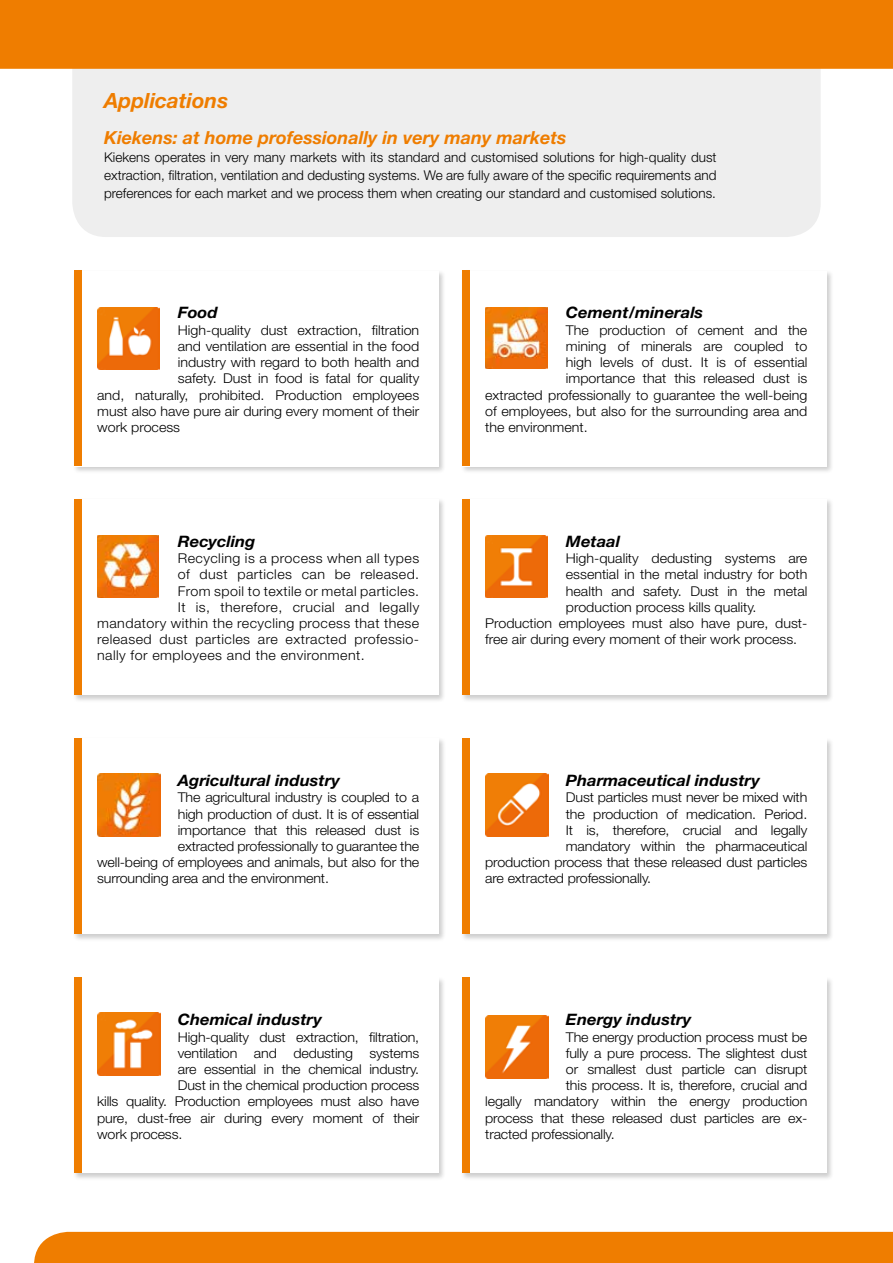
<style>
.page{position:relative;width:893px;height:1263px;background:#fff}
.page>*{position:absolute;margin:0;border:0;box-sizing:border-box;transform-origin:0 0}
.t1{font:italic 700 21px "Helvetica Neue LT Std";color:#ef7d00}
.t2{font:italic 700 18px "Helvetica Neue LT Std";color:#ef7d00}
.t3{font:italic 700 15.75px "Helvetica Neue LT Std";color:#000;scale:1.06 1}
.t4{font:300 13.5px "Helvetica Neue LT Std";letter-spacing:-.01em;color:#000;scale:1.06 1}
.t5{font:300 13.5px/18px "Helvetica Neue LT Std";letter-spacing:-.01em;color:#000;text-align:justify}
.t6{font:300 13.5px "Helvetica Neue LT Std";letter-spacing:.03em;color:#000;scale:1.06 1}
</style>
<div class="page">
<div style="left:72px;top:69px;width:749px;height:168px;background:#eee"></div>
<div style="left:0;top:0;width:893px;height:69px;background:#ef7d00"></div>
<div style="left:34px;top:1231px;width:859px;height:32px;background:#ef7d00"></div>
<div style="left:72px;top:269px;width:374px;height:205px;background:#000;opacity:.2"></div>
<div style="left:74px;top:271px;width:364px;height:195px;background:#fff"></div>
<div style="left:74px;top:271px;width:7px;height:195px;background:#ef7d00"></div>
<img style="left:97px;top:307px;width:63px;height:63px">
<div style="left:72px;top:497px;width:374px;height:206px;background:#000;opacity:.2"></div>
<div style="left:74px;top:499px;width:364px;height:196px;background:#fff"></div>
<div style="left:74px;top:499px;width:7px;height:196px;background:#ef7d00"></div>
<img style="left:97px;top:536px;width:62px;height:61px">
<div style="left:73px;top:737px;width:373px;height:205px;background:#000;opacity:.2"></div>
<div style="left:74px;top:738px;width:364px;height:196px;background:#fff"></div>
<div style="left:74px;top:738px;width:7px;height:196px;background:#ef7d00"></div>
<div style="left:72px;top:976px;width:374px;height:205px;background:#000;opacity:.2"></div>
<div style="left:74px;top:977px;width:364px;height:196px;background:#fff"></div>
<div style="left:74px;top:977px;width:7px;height:196px;background:#ef7d00"></div>
<div style="left:460px;top:269px;width:374px;height:205px;background:#000;opacity:.2"></div>
<div style="left:462px;top:271px;width:364px;height:195px;background:#fff"></div>
<div style="left:462px;top:271px;width:7px;height:195px;background:#ef7d00"></div>
<img style="left:485px;top:307px;width:62px;height:62px">
<div style="left:460px;top:497px;width:374px;height:206px;background:#000;opacity:.2"></div>
<div style="left:462px;top:499px;width:364px;height:196px;background:#fff"></div>
<div style="left:462px;top:499px;width:7px;height:196px;background:#ef7d00"></div>
<img style="left:485px;top:536px;width:62px;height:62px">
<div style="left:460px;top:737px;width:374px;height:205px;background:#000;opacity:.2"></div>
<div style="left:462px;top:738px;width:364px;height:196px;background:#fff"></div>
<div style="left:462px;top:738px;width:7px;height:196px;background:#ef7d00"></div>
<div style="left:460px;top:976px;width:374px;height:205px;background:#000;opacity:.2"></div>
<div style="left:462px;top:977px;width:364px;height:196px;background:#fff"></div>
<div style="left:462px;top:977px;width:7px;height:196px;background:#ef7d00"></div>
<img style="left:98px;top:774px;width:62px;height:62px">
<img style="left:98px;top:1013px;width:62px;height:62px">
<img style="left:486px;top:1016px;width:63px;height:62px">
<img style="left:486px;top:774px;width:63px;height:62px">
<h1 class="t1" style="left:104px;top:88px;width:126px">Applications</h1>
<h2 class="t2" style="left:104px;top:126px;width:464px">Kiekens: at home professionally in very many markets</h2>
<p class="t5" style="left:104px;top:148px;width:614px">Kiekens operates in very many markets with its standard and customised solutions for high-quality dust extraction, filtration, ventilation and dedusting systems. We are fully aware of the specific requirements and preferences for each market and we process them when creating our standard and customised solutions.</p>
<p class="t3" style="left:178px;top:303px;width:39px">Food</p>
<p class="t4" style="left:178px;top:322px;width:229px">High-quality dust extraction, filtration</p>
<p class="t4" style="left:178px;top:338px;width:229px">and ventilation are essential in the food</p>
<p class="t4" style="left:178px;top:354px;width:229px">industry with regard to both health and</p>
<p class="t4" style="left:178px;top:370px;width:229px">safety. Dust in food is fatal for quality</p>
<p class="t4" style="left:97px;top:386px;width:305px">and, naturally, prohibited. Production employees</p>
<p class="t4" style="left:97px;top:403px;width:305px">must also have pure air during every moment of their</p>
<p class="t4" style="left:97px;top:419px;width:80px">work process</p>
<p class="t3" style="left:178px;top:532px;width:75px">Recycling</p>
<p class="t6" style="left:178px;top:550px;width:229px">Recycling is a process when all types</p>
<p class="t6" style="left:178px;top:566px;width:229px">of dust particles can be released.</p>
<p class="t6" style="left:178px;top:583px;width:229px">From spoil to textile or metal particles.</p>
<p class="t6" style="left:178px;top:599px;width:229px">It is, therefore, crucial and legally</p>
<p class="t6" style="left:97px;top:615px;width:305px">mandatory within the recycling process that these</p>
<p class="t6" style="left:97px;top:631px;width:304px">released dust particles are extracted professio-</p>
<p class="t6" style="left:97px;top:647px;width:254px">nally for employees and the environment.</p>
<p class="t3" style="left:178px;top:771px;width:155px">Agricultural industry</p>
<p class="t4" style="left:178px;top:789px;width:229px">The agricultural industry is coupled to a</p>
<p class="t4" style="left:178px;top:805px;width:229px">high production of dust. It is of essential</p>
<p class="t4" style="left:178px;top:822px;width:229px">importance that this released dust is</p>
<p class="t4" style="left:178px;top:838px;width:229px">extracted professionally to guarantee the</p>
<p class="t4" style="left:97px;top:854px;width:305px">well-being of employees and animals, but also for the</p>
<p class="t4" style="left:97px;top:870px;width:220px">surrounding area and the environment.</p>
<p class="t3" style="left:178px;top:1010px;width:137px">Chemical industry</p>
<p class="t4" style="left:178px;top:1028px;width:229px">High-quality dust extraction, filtration,</p>
<p class="t4" style="left:178px;top:1045px;width:229px">ventilation and dedusting systems</p>
<p class="t4" style="left:178px;top:1061px;width:229px">are essential in the chemical industry.</p>
<p class="t4" style="left:178px;top:1077px;width:229px">Dust in the chemical production process</p>
<p class="t4" style="left:97px;top:1093px;width:305px">kills quality. Production employees must also have</p>
<p class="t4" style="left:97px;top:1109px;width:305px">pure, dust-free air during every moment of their</p>
<p class="t4" style="left:97px;top:1126px;width:82px">work process.</p>
<p class="t3" style="left:566px;top:303px;width:131px">Cement/minerals</p>
<p class="t4" style="left:566px;top:322px;width:229px">The production of cement and the</p>
<p class="t4" style="left:566px;top:338px;width:229px">mining of minerals are coupled to</p>
<p class="t4" style="left:566px;top:354px;width:229px">high levels of dust. It is of essential</p>
<p class="t4" style="left:566px;top:370px;width:229px">importance that this released dust is</p>
<p class="t4" style="left:485px;top:386px;width:305px">extracted professionally to guarantee the well-being</p>
<p class="t4" style="left:485px;top:403px;width:305px">of employees, but also for the surrounding area and</p>
<p class="t4" style="left:485px;top:419px;width:98px">the environment.</p>
<p class="t3" style="left:566px;top:532px;width:53px">Metaal</p>
<p class="t4" style="left:566px;top:550px;width:229px">High-quality dedusting systems are</p>
<p class="t4" style="left:566px;top:566px;width:229px">essential in the metal industry for both</p>
<p class="t4" style="left:566px;top:583px;width:229px">health and safety. Dust in the metal</p>
<p class="t4" style="left:566px;top:599px;width:181px">production process kills quality.</p>
<p class="t4" style="left:485px;top:615px;width:305px">Production employees must also have pure, dust-</p>
<p class="t4" style="left:485px;top:631px;width:296px">free air during every moment of their work process.</p>
<p class="t3" style="left:566px;top:771px;width:185px">Pharmaceutical industry</p>
<p class="t4" style="left:566px;top:789px;width:229px">Dust particles must never be mixed with</p>
<p class="t4" style="left:566px;top:805px;width:229px">the production of medication. Period.</p>
<p class="t4" style="left:566px;top:822px;width:229px">It is, therefore, crucial and legally</p>
<p class="t4" style="left:566px;top:838px;width:229px">mandatory within the pharmaceutical</p>
<p class="t4" style="left:485px;top:854px;width:305px">production process that these released dust particles</p>
<p class="t4" style="left:485px;top:870px;width:158px">are extracted professionally.</p>
<p class="t3" style="left:566px;top:1010px;width:120px">Energy industry</p>
<p class="t4" style="left:566px;top:1028px;width:229px">The energy production process must be</p>
<p class="t4" style="left:566px;top:1045px;width:229px">fully a pure process. The slightest dust</p>
<p class="t4" style="left:566px;top:1061px;width:229px">or smallest dust particle can disrupt</p>
<p class="t4" style="left:566px;top:1077px;width:229px">this process. It is, therefore, crucial and</p>
<p class="t4" style="left:485px;top:1093px;width:305px">legally mandatory within the energy production</p>
<p class="t4" style="left:485px;top:1109px;width:304px">process that these released dust particles are ex-</p>
<p class="t4" style="left:485px;top:1126px;width:124px">tracted professionally.</p>
</div>
